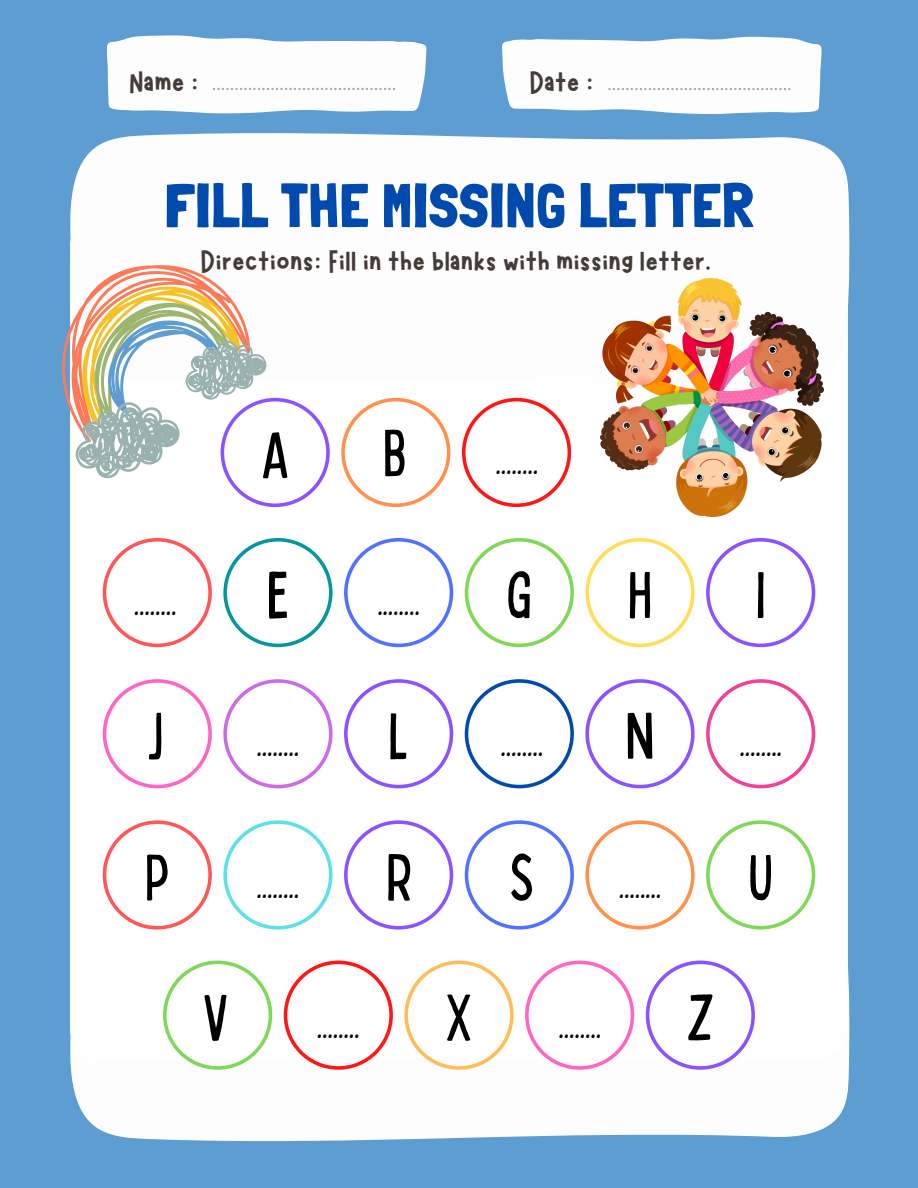
<style>
.page{position:relative;width:918px;height:1188px;background:#5d9dd1}
.page>*{position:absolute;margin:0;border:0;box-sizing:border-box;transform-origin:0 0}
.t1{font:condensed 65.7px "Bobby Jones";color:#000}
.t2{font:62.1px "Londrina Solid";color:#004aad}
.t3{font:condensed 36.45px "Bobby Jones";color:#000}
.t4{font:32.4px "Marykate";color:#443c39}
</style>
<div class="page">
<svg style="left:70px;top:969px;width:780px;height:173px;fill:#fdfdfd"></svg>
<div style="left:70px;top:216px;width:778px;height:843px;background:#fff;border-radius:29px"></div>
<div style="left:70px;top:133px;width:780px;height:172px;background:#fdfdfd"></div>
<svg style="left:106px;top:35px;width:321px;height:79px"></svg>
<svg style="left:502px;top:36px;width:320px;height:78px"></svg>
<svg style="left:465px;top:538px;width:109px;height:109px"></svg>
<svg style="left:103px;top:538px;width:109px;height:109px"></svg>
<svg style="left:223px;top:538px;width:110px;height:109px"></svg>
<svg style="left:344px;top:538px;width:109px;height:109px"></svg>
<svg style="left:585px;top:538px;width:110px;height:109px"></svg>
<svg style="left:706px;top:538px;width:109px;height:109px"></svg>
<svg style="left:341px;top:398px;width:109px;height:109px"></svg>
<svg style="left:462px;top:398px;width:109px;height:109px"></svg>
<svg style="left:103px;top:679px;width:109px;height:109px"></svg>
<svg style="left:223px;top:679px;width:110px;height:109px"></svg>
<svg style="left:344px;top:679px;width:109px;height:109px"></svg>
<svg style="left:465px;top:679px;width:109px;height:109px"></svg>
<svg style="left:585px;top:679px;width:110px;height:109px"></svg>
<svg style="left:706px;top:679px;width:109px;height:109px"></svg>
<svg style="left:103px;top:820px;width:109px;height:110px"></svg>
<svg style="left:223px;top:820px;width:110px;height:110px"></svg>
<svg style="left:344px;top:820px;width:109px;height:110px"></svg>
<svg style="left:465px;top:820px;width:109px;height:110px"></svg>
<svg style="left:585px;top:820px;width:110px;height:110px"></svg>
<svg style="left:706px;top:820px;width:109px;height:110px"></svg>
<svg style="left:163px;top:961px;width:109px;height:109px"></svg>
<svg style="left:284px;top:961px;width:109px;height:109px"></svg>
<svg style="left:404px;top:961px;width:110px;height:109px"></svg>
<svg style="left:525px;top:961px;width:109px;height:109px"></svg>
<svg style="left:646px;top:961px;width:109px;height:109px"></svg>
<img style="left:601px;top:278px;width:222px;height:239px">
<svg style="left:70px;top:234px;width:196px;height:29px"></svg>
<svg style="left:62px;top:263px;width:268px;height:244px"></svg>
<p class="t4" style="left:129px;top:62px;width:72px">Name :</p>
<p class="t4" style="left:530px;top:62px;width:66px">Date :</p>
<p class="t2" style="left:164px;top:168px;width:591px">FILL THE MISSING LETTER</p>
<p class="t4" style="left:201px;top:240px;width:512px">Directions: Fill in the blanks with missing letter.</p>
<p class="t3" style="left:134px;top:579px;width:44px">........</p>
<p class="t1" style="left:261px;top:412px;width:30px">A</p>
<h1 class="t1" style="left:267px;top:552px;width:24px">E</h1>
<p class="t1" style="left:383px;top:411px;width:25px">B</p>
<p class="t3" style="left:377px;top:579px;width:44px">........</p>
<p class="t3" style="left:495px;top:438px;width:44px">........</p>
<p class="t1" style="left:506px;top:552px;width:27px">G</p>
<p class="t1" style="left:628px;top:552px;width:26px">H</p>
<p class="t1" style="left:756px;top:552px;width:11px">I</p>
<p class="t1" style="left:626px;top:694px;width:30px">N</p>
<p class="t1" style="left:147px;top:694px;width:18px">J</p>
<p class="t1" style="left:389px;top:694px;width:21px">L</p>
<p class="t3" style="left:257px;top:720px;width:44px">........</p>
<p class="t3" style="left:739px;top:720px;width:44px">........</p>
<p class="t3" style="left:500px;top:720px;width:44px">........</p>
<p class="t1" style="left:145px;top:835px;width:26px">P</p>
<p class="t1" style="left:509px;top:835px;width:26px">S</p>
<p class="t1" style="left:748px;top:835px;width:26px">U</p>
<p class="t1" style="left:386px;top:835px;width:27px">R</p>
<p class="t3" style="left:256px;top:861px;width:44px">........</p>
<p class="t3" style="left:619px;top:861px;width:44px">........</p>
<p class="t1" style="left:203px;top:975px;width:27px">V</p>
<p class="t3" style="left:317px;top:1002px;width:44px">........</p>
<p class="t1" style="left:445px;top:975px;width:29px">X</p>
<p class="t1" style="left:686px;top:975px;width:30px">Z</p>
<p class="t3" style="left:559px;top:1001px;width:44px">........</p>
</div>
